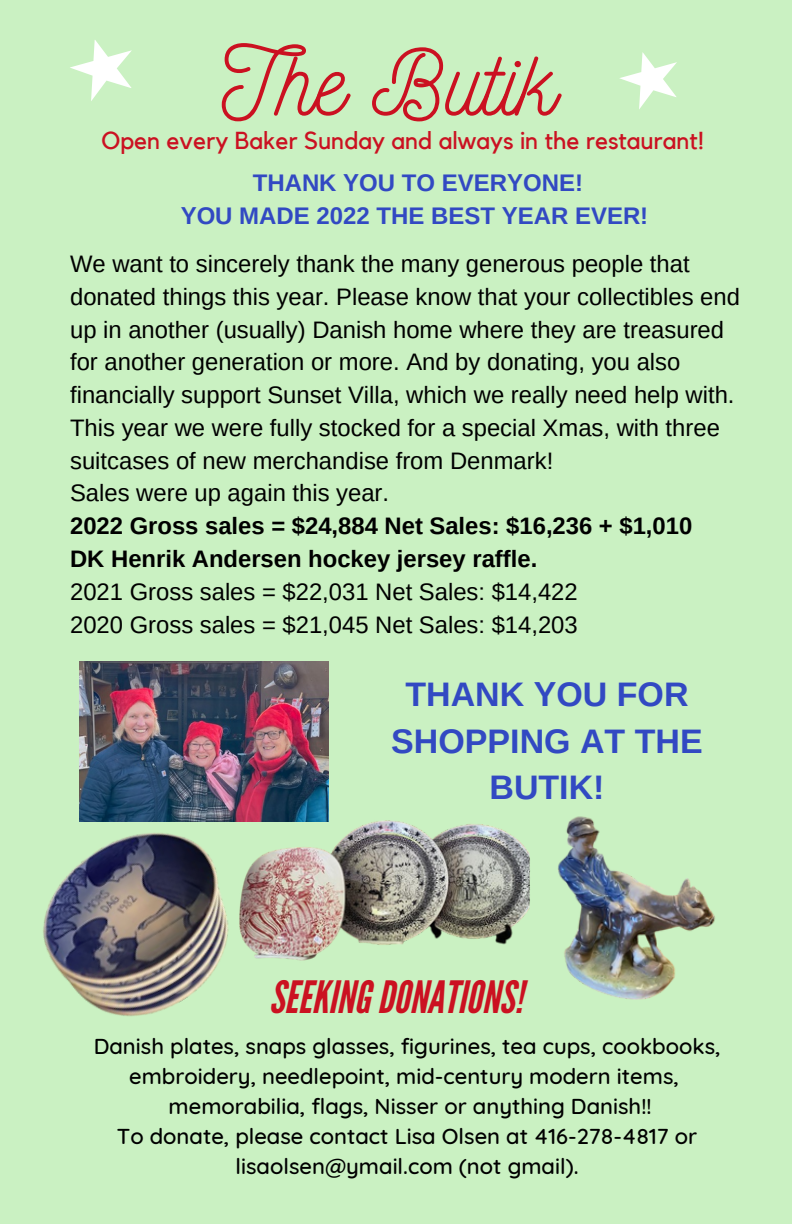
<style>
.page{position:relative;width:792px;height:1224px;background:#caf1c2}
.page>*{position:absolute;margin:0;border:0;box-sizing:border-box;transform-origin:0 0}
.t1{font:92.4px "Nickainley";color:#cb1121}
.t2{font:italic 44.4px "League Gothic";color:#cb1121}
.t3{font:700 34px/46.4px "Arimo";color:#3249c2;text-align:center}
.t4{font:24.4px "Kollektif";color:#cb1121}
.t5{font:700 24px/33px "Arimo";color:#3249c2;text-align:center}
.t6{font:23.8px/32.8px "Arimo";color:#000}
.t7{font:700 23.8px/32.8px "Arimo";color:#000}
.t8{font:500 22px/30px "Quicksand";color:#000;text-align:center}
</style>
<div class="page">
<img style="left:43px;top:833px;width:197px;height:183px">
<img style="left:240px;top:801px;width:290px;height:160px">
<img style="left:558px;top:816px;width:157px;height:184px">
<svg style="left:70px;top:40px;width:62px;height:61px"></svg>
<svg style="left:619px;top:52px;width:58px;height:57px"></svg>
<img style="left:79px;top:661px;width:249px;height:161px">
<h1 class="t1" style="left:222px;top:23px;width:336px">The Butik</h1>
<p class="t4" style="left:102px;top:129px;width:604px">Open every Baker Sunday and always in the restaurant!</p>
<p class="t5" style="left:181px;top:166px;width:469px">THANK YOU TO EVERYONE!<br>YOU MADE 2022 THE BEST YEAR EVER!</p>
<p class="t6" style="left:70px;top:247px;width:671px">We want to sincerely thank the many generous people that donated things this year. Please know that your collectibles end up in another (usually) Danish home where they are treasured for another generation or more. And by donating, you also financially support Sunset Villa, which we really need help with.<br>This year we were fully stocked for a special Xmas, with three suitcases of new merchandise from Denmark!<br>Sales were up again this year.</p>
<p class="t7" style="left:70px;top:510px;width:624px">2022 Gross sales = $24,884 Net Sales: $16,236 + $1,010<br>DK Henrik Andersen hockey jersey raffle.</p>
<p class="t6" style="left:70px;top:575px;width:509px">2021 Gross sales = $22,031 Net Sales: $14,422<br>2020 Gross sales = $21,045 Net Sales: $14,203</p>
<h3 class="t3" style="left:391px;top:671px;width:313px">THANK YOU FOR<br>SHOPPING AT THE<br>BUTIK!</h3>
<h2 class="t2" style="left:269px;top:971px;width:255px">SEEKINGDONATIONS!</h2>
<p class="t8" style="left:94px;top:1031px;width:628px">Danish plates, snaps glasses, figurines, tea cups, cookbooks, embroidery, needlepoint, mid-century modern items, memorabilia, flags, Nisser or anything Danish!!<br>To donate, please contact Lisa Olsen at 416-278-4817 or lisaolsen@ymail.com (not gmail).</p>
</div>
